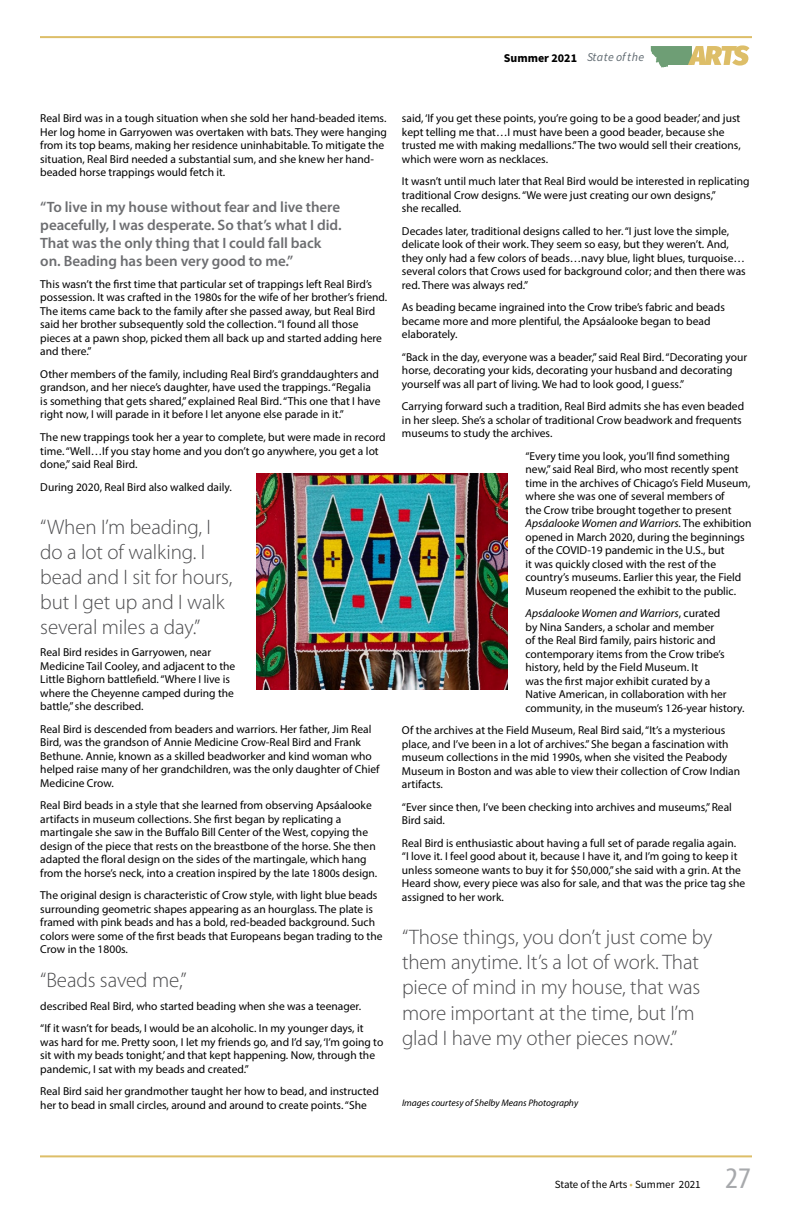
<style>
.page{position:relative;width:792px;height:1224px;background:#fff}
.page>*{position:absolute;margin:0;border:0;box-sizing:border-box;transform-origin:0 0}
.t1{font:condensed 30px "Myriad Pro";color:#a7a9ac;scale:1.12 1}
.t2{font:300 21px/25.2px "Myriad Pro";letter-spacing:-.005em;color:#4d4d4f}
.t3{font:600 15px/18px "Myriad Pro";letter-spacing:-.005em;color:#6d6e71}
.t4{font:700 12px "Source Sans Pro";color:#000}
.t5{font:11.5px/13.5px "Myriad Pro";color:#000}
.t6{font:11px "Source Sans Pro";color:#000}
.t7{font:italic 9.5px "Myriad Pro";color:#000}
.s1{font-weight:400;font-style:italic;color:#606a71}
.s2{font-style:italic}
.s3{color:#ddbe67}
</style>
<div class="page">
<svg style="left:40px;top:1157px;width:712px;height:1px"></svg>
<hr style="left:40px;top:1155px;width:712px;height:2px;background:#ddbe68">
<svg style="left:651px;top:45px;width:98px;height:23px"></svg>
<hr style="left:40px;top:36px;width:712px;height:2px;background:#ddbe68">
<img style="left:257px;top:473px;width:251px;height:217px">
<p class="t4" style="left:504px;top:50px;width:142px">Summer 2021 <span class="s1">State of the</span></p>
<p class="t5" style="left:40px;top:112px;width:348px">Real Bird was in a tough situation when she sold her hand-beaded items.<br>Her log home in Garryowen was overtaken with bats. They were hanging from its top beams, making her residence uninhabitable. To mitigate the situation, Real Bird needed a substantial sum, and she knew her hand&shy;beaded horse trappings would fetch it.</p>
<h3 class="t3" style="left:40px;top:198px;width:303px">“To live in my house without fear and live there peacefully, I was desperate. So that’s what I did.<br>That was the only thing that I could fall back on. Beading has been very good to me.”</h3>
<p class="t5" style="left:40px;top:277px;width:348px">This wasn’t the first time that particular set of trappings left Real Bird’s possession. It was crafted in the 1980s for the wife of her brother’s friend.<br>The items came back to the family after she passed away, but Real Bird said her brother subsequently sold the collection. “I found all those pieces at a pawn shop, picked them all back up and started adding here and there.”</p>
<p class="t5" style="left:40px;top:367px;width:342px">Other members of the family, including Real Bird’s granddaughters and grandson, and her niece’s daughter, have used the trappings. “Regalia is something that gets shared,” explained Real Bird. “This one that I have right now, I will parade in it before I let anyone else parade in it.”</p>
<p class="t5" style="left:40px;top:430px;width:347px">The new trappings took her a year to complete, but were made in record time. “Well…If you stay home and you don’t go anywhere, you get a lot done,” said Real Bird.</p>
<p class="t5" style="left:40px;top:480px;width:193px">During 2020, Real Bird also walked daily.</p>
<h2 class="t2" style="left:40px;top:514px;width:194px">“When I’m beading, I do a lot of walking. I bead and I sit for hours, but I get up and I walk several miles a day.”</h2>
<p class="t5" style="left:40px;top:645px;width:197px">Real Bird resides in Garryowen, near Medicine Tail Cooley, and adjacent to the Little Bighorn battlefield. “Where I live is where the Cheyenne camped during the battle,” she described.</p>
<p class="t5" style="left:40px;top:722px;width:341px">Real Bird is descended from beaders and warriors. Her father, Jim Real Bird, was the grandson of Annie Medicine Crow-Real Bird and Frank Bethune. Annie, known as a skilled beadworker and kind woman who helped raise many of her grandchildren, was the only daughter of Chief Medicine Crow.</p>
<p class="t5" style="left:40px;top:798px;width:338px">Real Bird beads in a style that she learned from observing Apsáalooke artifacts in museum collections. She first began by replicating a martingale she saw in the Buffalo Bill Center of the West, copying the design of the piece that rests on the breastbone of the horse. She then adapted the floral design on the sides of the martingale, which hang from the horse’s neck, into a creation inspired by the late 1800s design.</p>
<p class="t5" style="left:40px;top:888px;width:344px">The original design is characteristic of Crow style, with light blue beads surrounding geometric shapes appearing as an hourglass. The plate is framed with pink beads and has a bold, red-beaded background. Such colors were some of the first beads that Europeans began trading to the Crow in the 1800s.</p>
<h2 class="t2" style="left:40px;top:967px;width:148px">“Beads saved me,”</h2>
<p class="t5" style="left:40px;top:994px;width:325px;line-height:22.5px">described Real Bird, who started beading when she was a teenager. “If it wasn’t for beads, I would be an alcoholic. In my younger days, it</p>
<p class="t5" style="left:40px;top:1035px;width:345px">was hard for me. Pretty soon, I let my friends go, and I’d say, ‘I’m going to sit with my beads tonight,’ and that kept happening. Now, through the pandemic, I sat with my beads and created.”</p>
<p class="t5" style="left:40px;top:1085px;width:340px">Real Bird said her grandmother taught her how to bead, and instructed her to bead in small circles, around and around to create points. “She</p>
<p class="t5" style="left:402px;top:112px;width:340px">said, ‘If you get these points, you’re going to be a good beader,’ and just kept telling me that…I must have been a good beader, because she trusted me with making medallions.” The two would sell their creations, which were worn as necklaces.</p>
<p class="t5" style="left:402px;top:175px;width:349px">It wasn’t until much later that Real Bird would be interested in replicating traditional Crow designs. “We were just creating our own designs,”<br>she recalled.</p>
<p class="t5" style="left:402px;top:224px;width:345px">Decades later, traditional designs called to her. “I just love the simple, delicate look of their work. They seem so easy, but they weren’t. And, they only had a few colors of beads…navy blue, light blues, turquoise… several colors that Crows used for background color; and then there was red. There was always red.”</p>
<p class="t5" style="left:402px;top:301px;width:324px">As beading became ingrained into the Crow tribe’s fabric and beads became more and more plentiful, the Apsáalooke began to bead elaborately.</p>
<p class="t5" style="left:402px;top:350px;width:347px">“Back in the day, everyone was a beader,” said Real Bird. “Decorating your horse, decorating your kids, decorating your husband and decorating yourself was all part of living. We had to look good, I guess.”</p>
<p class="t5" style="left:402px;top:400px;width:344px">Carrying forward such a tradition, Real Bird admits she has even beaded in her sleep. She’s a scholar of traditional Crow beadwork and frequents museums to study the archives.</p>
<p class="t5" style="left:526px;top:449px;width:228px">“Every time you look, you’ll find something new,” said Real Bird, who most recently spent time in the archives of Chicago’s Field Museum, where she was one of several members of<br>the Crow tribe brought together to present <span class="s2">Apsáalooke Women and Warriors</span>. The exhibition opened in March 2020, during the beginnings of the COVID-19 pandemic in the U.S., but<br>it was quickly closed with the rest of the country’s museums. Earlier this year, the Field Museum reopened the exhibit to the public.</p>
<p class="t5" style="left:526px;top:607px;width:220px"><span class="s2">Apsáalooke Women and Warriors</span>, curated<br>by Nina Sanders, a scholar and member<br>of the Real Bird family, pairs historic and contemporary items from the Crow tribe’s history, held by the Field Museum. It<br>was the first major exhibit curated by a<br>Native American, in collaboration with her community, in the museum’s 126-year history.</p>
<p class="t5" style="left:402px;top:724px;width:340px">Of the archives at the Field Museum, Real Bird said, “It’s a mysterious place, and I’ve been in a lot of archives.” She began a fascination with museum collections in the mid 1990s, when she visited the Peabody Museum in Boston and was able to view their collection of Crow Indian artifacts.</p>
<p class="t5" style="left:402px;top:800px;width:331px">“Ever since then, I’ve been checking into archives and museums,” Real<br>Bird said.</p>
<p class="t5" style="left:402px;top:836px;width:345px">Real Bird is enthusiastic about having a full set of parade regalia again. “I love it. I feel good about it, because I have it, and I’m going to keep it unless someone wants to buy it for $50,000,” she said with a grin. At the Heard show, every piece was also for sale, and that was the price tag she assigned to her work.</p>
<h2 class="t2" style="left:402px;top:924px;width:312px">“Those things, you don’t just come by them anytime. It’s a lot of work. That piece of mind in my house, that was more important at the time, but I’m glad I have my other pieces now.”</h2>
<p class="t7" style="left:402px;top:1097px;width:178px">Images courtesy of Shelby Means Photography</p>
<p class="t6" style="left:555px;top:1177px;width:147px">State of the Arts <span class="s3">•</span> Summer 2021</p>
<h1 class="t1" style="left:725px;top:1160px;width:25px">27</h1>
</div>
